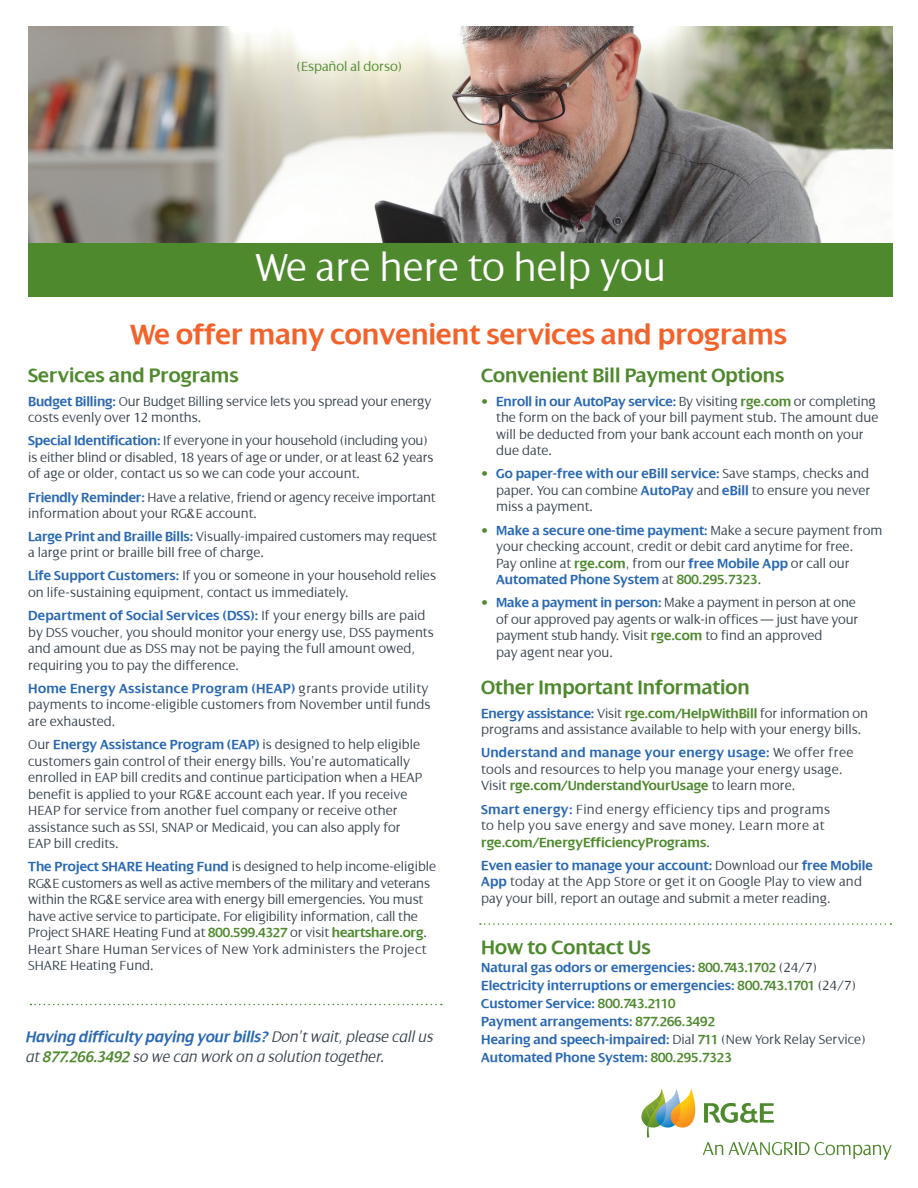
<style>
.page{position:relative;width:918px;height:1188px;background:#fff}
.page>*{position:absolute;margin:0;border:0;box-sizing:border-box;transform-origin:0 0}
.Text{font:300 42px "Dialog";color:#fff}
.Subhead{font:600 30px "Dialog";color:#f2622a}
.Subhead_2{font:600 21px "Dialog";color:#4e892d}
.Text-2{font:italic 300 16.5px/19.5px "Dialog";color:#37424d}
.Text-3{font:300 14.25px/16.5px "Dialog";color:#37424d}
.Text-4{font:600 14.25px "Dialog";color:#2968b3}
.Text-5{font:300 14.25px/16.5px "Dialog";letter-spacing:.02em;color:#37424d}
.Text-6{font:600 14.25px "Dialog";letter-spacing:.02em;color:#2968b3}
.Text-7{font:300 14.25px "Dialog";color:#4e892d}
.s1{font-weight:600;color:#2968b3}
.s2{font-weight:300;color:#37424d}
.s3{font-weight:600;color:#4e892d}
.s4{color:#4e892d}
</style>
<div class="page">
<svg style="left:642px;top:1088px;width:250px;height:72px"></svg>
<div style="left:29px;top:243px;width:864px;height:54px;background:#4e892d"></div>
<img style="left:29px;top:27px;width:864px;height:216px">
<svg style="left:480px;top:923px;width:411px;height:2px"></svg>
<svg style="left:30px;top:1004px;width:412px;height:1px"></svg>
<p class="Text-7" style="left:297px;top:58px;width:107px">(Español al dorso)</p>
<p class="Text" style="left:255px;top:244px;width:413px">We are here to help you</p>
<p class="Subhead" style="left:130px;top:318px;width:659px">We offer many convenient services and programs</p>
<p class="Subhead_2" style="left:28px;top:364px;width:212px">Services and Programs</p>
<p class="Text-3" style="left:28px;top:393px;width:405px"><span class="s1">Budget Billing:</span> Our Budget Billing service lets you spread your energy costs evenly over 12 months.</p>
<p class="Text-3" style="left:28px;top:433px;width:407px"><span class="s1">Special Identification:</span> If everyone in your household (including you) is either blind or disabled, 18 years of age or under, or at least 62 years of age or older, contact us so we can code your account.</p>
<p class="Text-3" style="left:28px;top:489px;width:409px"><span class="s1">Friendly Reminder:</span> Have a relative, friend or agency receive important information about your RG&amp;E account.</p>
<p class="Text-3" style="left:28px;top:528px;width:410px"><span class="s1">Large Print and Braille Bills:</span> Visually-impaired customers may request a large print or braille bill free of charge.</p>
<p class="Text-3" style="left:28px;top:568px;width:409px"><span class="s1">Life Support Customers:</span> If you or someone in your household relies on life-sustaining equipment, contact us immediately.</p>
<p class="Text-3" style="left:28px;top:607px;width:407px"><span class="s1">Department of Social Services (DSS):</span> If your energy bills are paid by DSS voucher, you should monitor your energy use, DSS payments and amount due as DSS may not be paying the full amount owed, requiring you to pay the difference.</p>
<p class="Text-6" style="left:28px;top:681px;width:402px">Home Energy Assistance Program (HEAP) <span class="s2">grants provide utility</span></p>
<p class="Text-3" style="left:28px;top:697px;width:404px">payments to income-eligible customers from November until funds are exhausted.</p>
<p class="Text-3" style="left:28px;top:736px;width:396px">Our <span class="s1">Energy Assistance Program (EAP)</span> is designed to help eligible customers gain control of their energy bills. You’re automatically enrolled in EAP bill credits and continue participation when a HEAP benefit is applied to your RG&amp;E account each year. If you receive HEAP for service from another fuel company or receive other assistance such as SSI, SNAP or Medicaid, you can also apply for EAP bill credits.</p>
<p class="Text-3" style="left:28px;top:859px;width:409px"><span class="s1">The Project SHARE Heating Fund</span> is designed to help income-eligible RG&amp;E customers as well as active members of the military and veterans within the RG&amp;E service area with energy bill emergencies. You must have active service to participate. For eligibility information, call the Project SHARE Heating Fund at <span class="s3">800.599.4327</span> or visit <span class="s3">heartshare.org</span>.<br>Heart Share Human Services of New York administers the Project SHARE Heating Fund.</p>
<p class="Text-2" style="left:25px;top:1027px;width:409px"><span class="s1">Having difficulty paying your bills?</span> Don’t wait, please call us at <span class="s3">877.266.3492</span> so we can work on a solution together.</p>
<p class="Subhead_2" style="left:481px;top:364px;width:305px">Convenient Bill Payment Options</p>
<p class="Text-3" style="left:496px;top:393px;width:384px;text-indent:-15px"><span class="s4">•</span> <span class="s1">Enroll in our AutoPay service:</span> By visiting <span class="s3">rge.com</span> or completing the form on the back of your bill payment stub. The amount due will be deducted from your bank account each month on your due date.</p>
<p class="Text-3" style="left:481px;top:466px;width:391px;text-align:right"><span class="s4">•</span> <span class="s1">Go paper-free with our eBill service:</span> Save stamps, checks and paper. You can combine <span class="s1">AutoPay</span> and <span class="s1">eBill</span> to ensure you never</p>
<p class="Text-3" style="left:496px;top:499px;width:99px">miss a payment.</p>
<p class="Text-3" style="left:496px;top:522px;width:388px;text-indent:-15px"><span class="s4">•</span> <span class="s1">Make a secure one-time payment:</span> Make a secure payment from your checking account, credit or debit card anytime for free.<br>Pay online at <span class="s3">rge.com</span>, from our <span class="s1">free Mobile App</span> or call our <span class="s1">Automated Phone System</span> at <span class="s3">800.295.7323</span>.</p>
<p class="Text-3" style="left:496px;top:595px;width:364px;text-indent:-15px"><span class="s4">•</span> <span class="s1">Make a payment in person:</span> Make a payment in person at one of our approved pay agents or walk-in offices — just have your payment stub handy. Visit <span class="s3">rge.com</span> to find an approved<br>pay agent near you.</p>
<p class="Subhead_2" style="left:481px;top:676px;width:270px">Other Important Information</p>
<p class="Text-3" style="left:481px;top:705px;width:388px"><span class="s1">Energy assistance:</span> Visit <span class="s3">rge.com/HelpWithBill</span> for information on programs and assistance available to help with your energy bills.</p>
<p class="Text-3" style="left:481px;top:745px;width:374px"><span class="s1">Understand and manage your energy usage:</span> We offer free tools and resources to help you manage your energy usage.<br>Visit <span class="s3">rge.com/UnderstandYourUsage</span> to learn more.</p>
<p class="Text-5" style="left:481px;top:801px;width:350px"><span class="s1">Smart energy:</span> Find energy efficiency tips and programs to help you save energy and save money. Learn more at <span class="s3">rge.com/EnergyEfficiencyPrograms</span>.</p>
<p class="Text-3" style="left:481px;top:857px;width:393px"><span class="s1">Even easier to manage your account:</span> Download our <span class="s1">free Mobile<br>App</span> today at the App Store or get it on Google Play to view and pay your bill, report an outage and submit a meter reading.</p>
<p class="Subhead_2" style="left:481px;top:936px;width:171px">How to Contact Us</p>
<p class="Text-4" style="left:481px;top:960px;width:337px">Natural gas odors or emergencies: <span class="s4">800.743.1702</span> <span class="s2">(24/7)</span></p>
<p class="Text-4" style="left:481px;top:978px;width:376px">Electricity interruptions or emergencies: <span class="s4">800.743.1701</span> <span class="s2">(24/7)</span></p>
<p class="Text-4" style="left:481px;top:996px;width:196px">Customer Service: <span class="s4">800.743.2110</span></p>
<p class="Text-4" style="left:481px;top:1014px;width:235px">Payment arrangements: <span class="s4">877.266.3492</span></p>
<p class="Text-4" style="left:481px;top:1032px;width:386px">Hearing and speech-impaired: <span class="s2">Dial</span> <span class="s4">711</span> <span class="s2">(New York Relay Service)</span></p>
<p class="Text-4" style="left:481px;top:1050px;width:252px">Automated Phone System: <span class="s4">800.295.7323</span></p>
</div>
